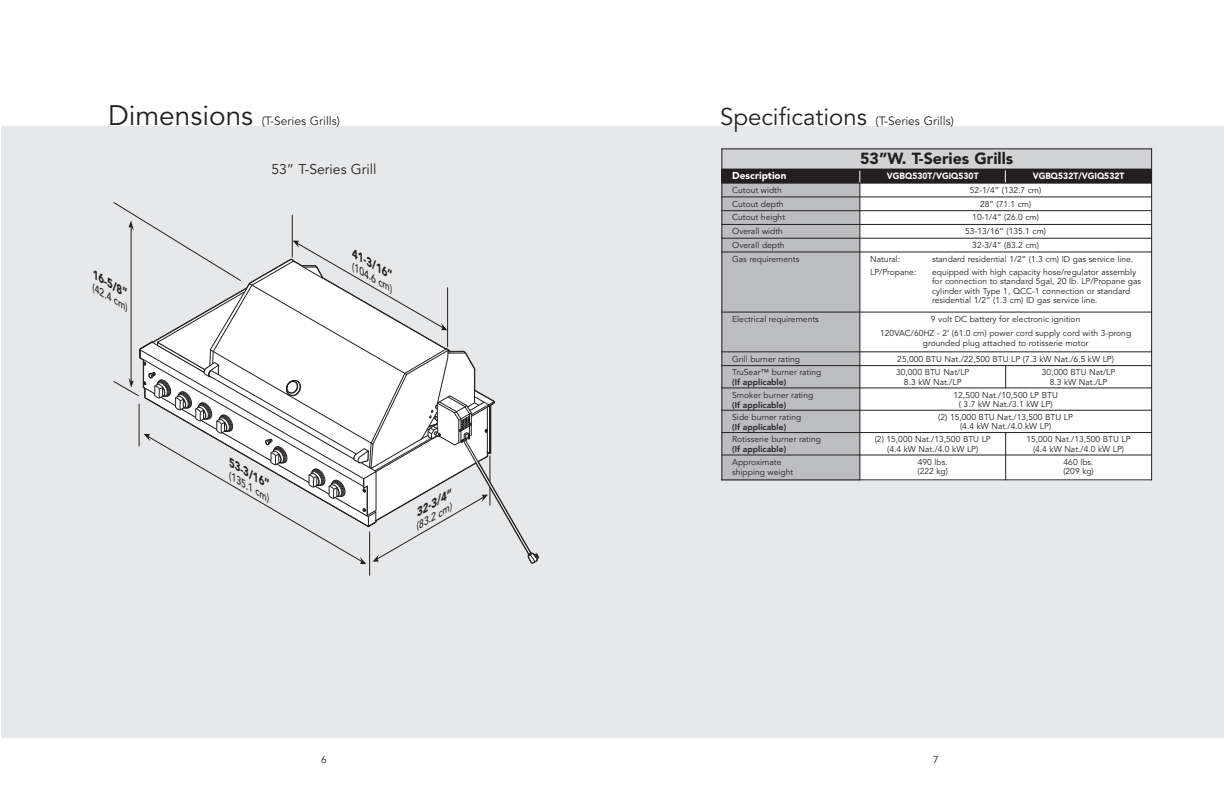
<style>
.page{position:relative;width:1224px;height:792px;background:#fff}
.page>*{position:absolute;margin:0;border:0;box-sizing:border-box;transform-origin:0 0}
.t1{font:28px "Avenir";color:#231f20}
.t2{font:900 16px "Avenir";color:#231f20}
.t3{font:14px "Avenir";color:#231f20}
.t4{font:12px "Avenir";color:#231f20}
.t5{font:italic 900 11.1px "Avenir";color:#231f20}
.t6{font:900 10px "Avenir";color:#fff}
.t7{font:10px "Avenir";color:#231f20}
.t8{font:italic 500 9.9px "Avenir";color:#231f20}
.t9{font:900 9px "Avenir";color:#fff;scale:.95 1}
.t10{font:8.5px/9.5px "Avenir";color:#231f20;text-align:center}
.t11{font:800 8.5px "Avenir";color:#231f20}
.s1{font-size:24px}
</style>
<div class="page">
<div style="left:614px;top:126px;width:610px;height:612px;background:#e7e8e9"></div>
<div style="left:1px;top:126px;width:629px;height:612px;background:#e7e8e9"></div>
<div style="left:722px;top:148px;width:430px;height:21px;background:#d1d2d4"></div>
<div style="left:722px;top:169px;width:138px;height:14px;background:#231f20"></div>
<div style="left:860px;top:169px;width:146px;height:14px;background:#231f20"></div>
<div style="left:1006px;top:169px;width:146px;height:14px;background:#231f20"></div>
<div style="left:722px;top:183px;width:138px;height:14px;background:#bcbdc0"></div>
<div style="left:860px;top:183px;width:292px;height:14px;background:#fff"></div>
<div style="left:722px;top:197px;width:138px;height:14px;background:#bcbdc0"></div>
<div style="left:860px;top:197px;width:292px;height:14px;background:#fff"></div>
<div style="left:722px;top:211px;width:138px;height:13px;background:#bcbdc0"></div>
<div style="left:860px;top:211px;width:292px;height:13px;background:#fff"></div>
<div style="left:722px;top:224px;width:138px;height:14px;background:#bcbdc0"></div>
<div style="left:860px;top:224px;width:292px;height:14px;background:#fff"></div>
<div style="left:722px;top:238px;width:138px;height:14px;background:#bcbdc0"></div>
<div style="left:860px;top:238px;width:292px;height:14px;background:#fff"></div>
<div style="left:722px;top:252px;width:138px;height:60px;background:#bcbdc0"></div>
<div style="left:860px;top:252px;width:292px;height:60px;background:#fff"></div>
<div style="left:722px;top:312px;width:138px;height:40px;background:#bcbdc0"></div>
<div style="left:860px;top:312px;width:292px;height:40px;background:#fff"></div>
<div style="left:722px;top:352px;width:138px;height:14px;background:#bcbdc0"></div>
<div style="left:860px;top:352px;width:292px;height:14px;background:#fff"></div>
<div style="left:722px;top:366px;width:138px;height:22px;background:#bcbdc0"></div>
<div style="left:860px;top:366px;width:146px;height:22px;background:#fff"></div>
<div style="left:1006px;top:366px;width:146px;height:22px;background:#fff"></div>
<div style="left:722px;top:388px;width:138px;height:22px;background:#bcbdc0"></div>
<div style="left:860px;top:388px;width:292px;height:22px;background:#fff"></div>
<div style="left:722px;top:410px;width:138px;height:23px;background:#bcbdc0"></div>
<div style="left:860px;top:410px;width:292px;height:23px;background:#fff"></div>
<div style="left:722px;top:433px;width:138px;height:22px;background:#bcbdc0"></div>
<div style="left:860px;top:433px;width:146px;height:22px;background:#fff"></div>
<div style="left:1006px;top:433px;width:146px;height:22px;background:#fff"></div>
<div style="left:722px;top:455px;width:138px;height:25px;background:#bcbdc0"></div>
<div style="left:860px;top:455px;width:146px;height:25px;background:#fff"></div>
<div style="left:1006px;top:455px;width:146px;height:25px;background:#fff"></div>
<hr style="left:722px;top:148px;width:1px;height:332px;background:#231f20">
<hr style="left:860px;top:169px;width:1px;height:311px;background:#231f20">
<svg style="left:1005px;top:366px;width:1px;height:22px"></svg>
<hr style="left:1005px;top:432px;width:1px;height:48px;background:#231f20">
<hr style="left:1151px;top:148px;width:1px;height:332px;background:#231f20">
<hr style="left:722px;top:148px;width:430px;height:1px;background:#231f20">
<hr style="left:722px;top:183px;width:430px;height:1px;background:#231f20">
<hr style="left:722px;top:197px;width:430px;height:1px;background:#231f20">
<hr style="left:722px;top:210px;width:430px;height:1px;background:#231f20">
<hr style="left:722px;top:224px;width:430px;height:1px;background:#231f20">
<hr style="left:722px;top:238px;width:430px;height:1px;background:#231f20">
<hr style="left:722px;top:252px;width:430px;height:1px;background:#231f20">
<hr style="left:722px;top:312px;width:430px;height:1px;background:#231f20">
<hr style="left:722px;top:352px;width:430px;height:1px;background:#231f20">
<hr style="left:722px;top:365px;width:430px;height:1px;background:#231f20">
<hr style="left:722px;top:388px;width:430px;height:1px;background:#231f20">
<hr style="left:722px;top:410px;width:430px;height:1px;background:#231f20">
<hr style="left:722px;top:432px;width:430px;height:1px;background:#231f20">
<hr style="left:722px;top:455px;width:430px;height:1px;background:#231f20">
<hr style="left:722px;top:479px;width:430px;height:1px;background:#231f20">
<svg style="left:860px;top:171px;width:1px;height:12px"></svg>
<svg style="left:1005px;top:170px;width:1px;height:13px"></svg>
<hr style="left:369px;top:532px;width:1px;height:44px;background:#231f20">
<svg style="left:113px;top:202px;width:426px;height:366px"></svg>
<h1 class="t1" style="left:108px;top:104px;width:147px">Dimensions</h1>
<h3 class="t4" style="left:262px;top:116px;width:80px">(T-Series Grills)</h3>
<h3 class="t5" style="left:97px;top:271px;width:42px;rotate:30deg">16-5/8”</h3>
<p class="t8" style="left:96px;top:284px;width:42px;rotate:30deg">(42.4 cm)</p>
<h3 class="t3" style="left:271px;top:163px;width:107px">53” T-Series Grill</h3>
<h3 class="t5" style="left:356px;top:250px;width:48px;rotate:30deg">41-3/16”</h3>
<p class="t8" style="left:356px;top:263px;width:48px;rotate:30deg">(104.6 cm)</p>
<h3 class="t5" style="left:233px;top:459px;width:48px;rotate:30deg">53-3/16”</h3>
<p class="t8" style="left:233px;top:473px;width:48px;rotate:30deg">(135.1 cm)</p>
<h3 class="t5" style="left:413px;top:510px;width:42px;rotate:-30deg">32-3/4”</h3>
<p class="t8" style="left:413px;top:523px;width:42px;rotate:-30deg">(83.2 cm)</p>
<p class="t7" style="left:321px;top:755px;width:7px">6</p>
<h3 class="t4" style="left:720px;top:116px;width:235px"><span class="s1">Specifications</span> (T-Series Grills)</h3>
<h2 class="t2" style="left:860px;top:152px;width:155px">53”W. T-Series Grills</h2>
<p class="t6" style="left:732px;top:171px;width:56px">Description</p>
<p class="t9" style="left:887px;top:172px;width:98px">VGBQ530T/VGIQ530T</p>
<p class="t9" style="left:1033px;top:172px;width:98px">VGBQ532T/VGIQ532T</p>
<p class="t10" style="left:732px;top:186px;width:51px">Cutout width</p>
<p class="t10" style="left:970px;top:186px;width:73px">52-1/4” (132.7 cm)</p>
<p class="t10" style="left:732px;top:200px;width:53px">Cutout depth</p>
<p class="t10" style="left:980px;top:200px;width:53px">28” (71.1 cm)</p>
<p class="t10" style="left:732px;top:213px;width:54px">Cutout height</p>
<p class="t10" style="left:972px;top:213px;width:68px">10-1/4” (26.0 cm)</p>
<p class="t10" style="left:732px;top:227px;width:52px">Overall width</p>
<p class="t10" style="left:965px;top:227px;width:82px">53-13/16” (135.1 cm)</p>
<p class="t10" style="left:732px;top:241px;width:54px">Overall depth</p>
<p class="t10" style="left:972px;top:241px;width:68px">32-3/4” (83.2 cm)</p>
<p class="t10" style="left:732px;top:255px;width:69px">Gas requirements</p>
<p class="t10" style="left:870px;top:255px;width:32px">Natural:</p>
<p class="t10" style="left:932px;top:255px;width:203px">standard residential 1/2” (1.3 cm) ID gas service line.</p>
<p class="t10" style="left:870px;top:268px;width:48px">LP/Propane:</p>
<p class="t10" style="left:932px;top:268px;width:210px;text-align:left">equipped with high capacity hose/regulator assembly for connection to standard 5gal, 20 lb. LP/Propane gas cylinder with Type 1, QCC-1 connection or standard residential 1/2” (1.3 cm) ID gas service line.</p>
<p class="t10" style="left:732px;top:315px;width:88px">Electrical requirements</p>
<p class="t10" style="left:880px;top:313px;width:253px;line-height:14px">9 volt DC battery for electronic ignition<br>120VAC/60HZ - 2’ (61.0 cm) power cord supply cord with 3-prong</p>
<p class="t10" style="left:923px;top:339px;width:167px">grounded plug attached to rotisserie motor</p>
<p class="t10" style="left:732px;top:355px;width:69px">Grill burner rating</p>
<p class="t10" style="left:897px;top:355px;width:218px">25,000 BTU Nat./22,500 BTU LP (7.3 kW Nat./6.5 kW LP)</p>
<p class="t10" style="left:732px;top:368px;width:91px">TruSear™ burner rating</p>
<p class="t11" style="left:732px;top:379px;width:55px">(If applicable)</p>
<p class="t10" style="left:896px;top:368px;width:75px">30,000 BTU Nat/LP<br>8.3 kW Nat./LP</p>
<p class="t10" style="left:1042px;top:368px;width:75px">30,000 BTU Nat/LP<br>8.3 kW Nat./LP</p>
<p class="t10" style="left:732px;top:391px;width:83px">Smoker burner rating</p>
<p class="t11" style="left:732px;top:401px;width:55px">(If applicable)</p>
<p class="t10" style="left:954px;top:391px;width:106px">12,500 Nat./10,500 LP BTU ( 3.7 kW Nat./3.1 kW LP)</p>
<p class="t10" style="left:732px;top:413px;width:71px">Side burner rating</p>
<p class="t11" style="left:732px;top:423px;width:55px">(If applicable)</p>
<p class="t10" style="left:938px;top:413px;width:136px">(2) 15,000 BTU Nat./13,500 BTU LP (4.4 kW Nat./4.0 kW LP)</p>
<p class="t10" style="left:732px;top:435px;width:90px">Rotisserie burner rating</p>
<p class="t11" style="left:732px;top:446px;width:55px">(If applicable)</p>
<p class="t10" style="left:875px;top:435px;width:118px">(2) 15,000 Nat./13,500 BTU LP (4.4 kW Nat./4.0 kW LP)</p>
<p class="t10" style="left:1026px;top:435px;width:106px">15,000 Nat./13,500 BTU LP (4.4 kW Nat./4.0 kW LP)</p>
<p class="t10" style="left:732px;top:458px;width:62px;line-height:10px;text-align:left">Approximate shipping weight</p>
<p class="t10" style="left:918px;top:458px;width:32px;text-align:left">490 lbs. (222 kg)</p>
<p class="t10" style="left:1063px;top:458px;width:32px;text-align:left">460 lbs. (209 kg)</p>
<p class="t7" style="left:933px;top:755px;width:7px">7</p>
</div>
